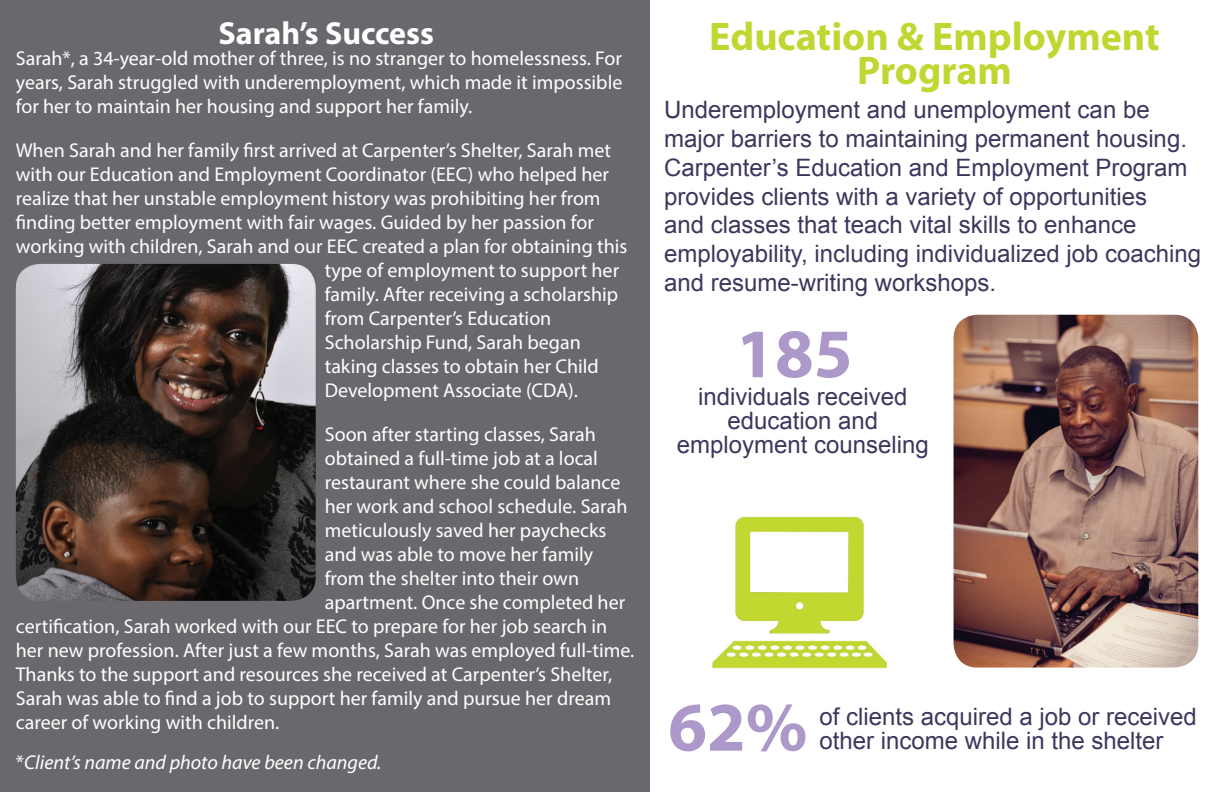
<style>
.page{position:relative;width:1224px;height:792px;background:#fff}
.page>*{position:absolute;margin:0;border:0;box-sizing:border-box;transform-origin:0 0}
.t1{font:700 70px "Myriad Pro";color:#ac99c9}
.t2{font:700 40px/34px "Myriad Pro";color:#c1d731;text-align:center}
.t3{font:700 32px "Myriad Pro";color:#fff}
.t4{font:24px/28.8px "Arial";color:#3d375d}
.t5{font:20px/24px "Myriad Pro";color:#fff;text-align:justify}
.t6{font:italic 20px "Myriad Pro";color:#fff}
.s1{font-style:normal}
</style>
<div class="page">
<img style="left:712px;top:516px;width:175px;height:152px">
<div style="left:0;top:0;width:649px;height:792px;background:#6a686d"></div>
<img style="left:954px;top:315px;width:244px;height:353px">
<img style="left:16px;top:264px;width:300px;height:337px">
<h3 class="t3" style="left:218px;top:13px;width:217px">Sarah’s Success</h3>
<h2 class="t2" style="left:709px;top:18px;width:452px">Education &amp; Employment<br>Program</h2>
<p class="t4" style="left:664px;top:96px;width:539px">Underemployment and unemployment can be major barriers to maintaining permanent housing.<br>Carpenter’s Education and Employment Program provides clients with a variety of opportunities<br>and classes that teach vital skills to enhance employability, including individualized job coaching and resume-writing workshops.</p>
<p class="t5" style="left:16px;top:46px;width:608px">Sarah*, a 34-year-old mother of three, is no stranger to homelessness. For years, Sarah struggled with underemployment, which made it impossible for her to maintain her housing and support her family.</p>
<p class="t5" style="left:16px;top:138px;width:597px">When Sarah and her family first arrived at Carpenter’s Shelter, Sarah met</p>
<p class="t5" style="left:16px;top:162px;width:595px">with our Education and Employment Coordinator (EEC) who helped her</p>
<p class="t5" style="left:16px;top:186px;width:586px">realize that her unstable employment history was prohibiting her from</p>
<p class="t5" style="left:16px;top:210px;width:580px">finding better employment with fair wages. Guided by her passion for</p>
<p class="t5" style="left:16px;top:234px;width:613px">working with children, Sarah and our EEC created a plan for obtaining this</p>
<p class="t5" style="left:325px;top:258px;width:296px">type of employment to support her</p>
<p class="t5" style="left:325px;top:282px;width:295px">family. After receiving a scholarship</p>
<p class="t5" style="left:325px;top:306px;width:228px">from Carpenter’s Education</p>
<p class="t5" style="left:325px;top:330px;width:258px">Scholarship Fund, Sarah began</p>
<p class="t5" style="left:325px;top:354px;width:276px">taking classes to obtain her Child</p>
<p class="t5" style="left:325px;top:378px;width:255px">Development Associate (CDA).</p>
<p class="t5" style="left:325px;top:422px;width:273px">Soon after starting classes, Sarah</p>
<p class="t5" style="left:325px;top:446px;width:275px">obtained a full-time job at a local</p>
<p class="t5" style="left:325px;top:470px;width:297px">restaurant where she could balance</p>
<p class="t5" style="left:325px;top:494px;width:304px">her work and school schedule. Sarah</p>
<p class="t5" style="left:325px;top:518px;width:283px">meticulously saved her paychecks</p>
<p class="t5" style="left:325px;top:542px;width:270px">and was able to move her family</p>
<p class="t5" style="left:325px;top:566px;width:256px">from the shelter into their own</p>
<p class="t5" style="left:325px;top:590px;width:302px">apartment. Once she completed her</p>
<p class="t5" style="left:16px;top:614px;width:593px">certification, Sarah worked with our EEC to prepare for her job search in</p>
<p class="t5" style="left:16px;top:638px;width:620px">her new profession. After just a few months, Sarah was employed full-time.</p>
<p class="t5" style="left:16px;top:662px;width:598px">Thanks to the support and resources she received at Carpenter’s Shelter,</p>
<p class="t5" style="left:16px;top:686px;width:597px">Sarah was able to find a job to support her family and pursue her dream</p>
<p class="t5" style="left:16px;top:710px;width:265px">career of working with children.</p>
<p class="t6" style="left:16px;top:750px;width:367px"><span class="s1">*</span>Client’s name and photo have been changed.</p>
<h1 class="t1" style="left:736px;top:308px;width:118px">185</h1>
<p class="t4" style="left:677px;top:385px;width:254px;line-height:24px;text-align:center">individuals received education and employment counseling</p>
<h1 class="t1" style="left:668px;top:681px;width:141px">62%</h1>
<p class="t4" style="left:819px;top:705px;width:379px;line-height:24px">of clients acquired a job or received other income while in the shelter</p>
</div>
